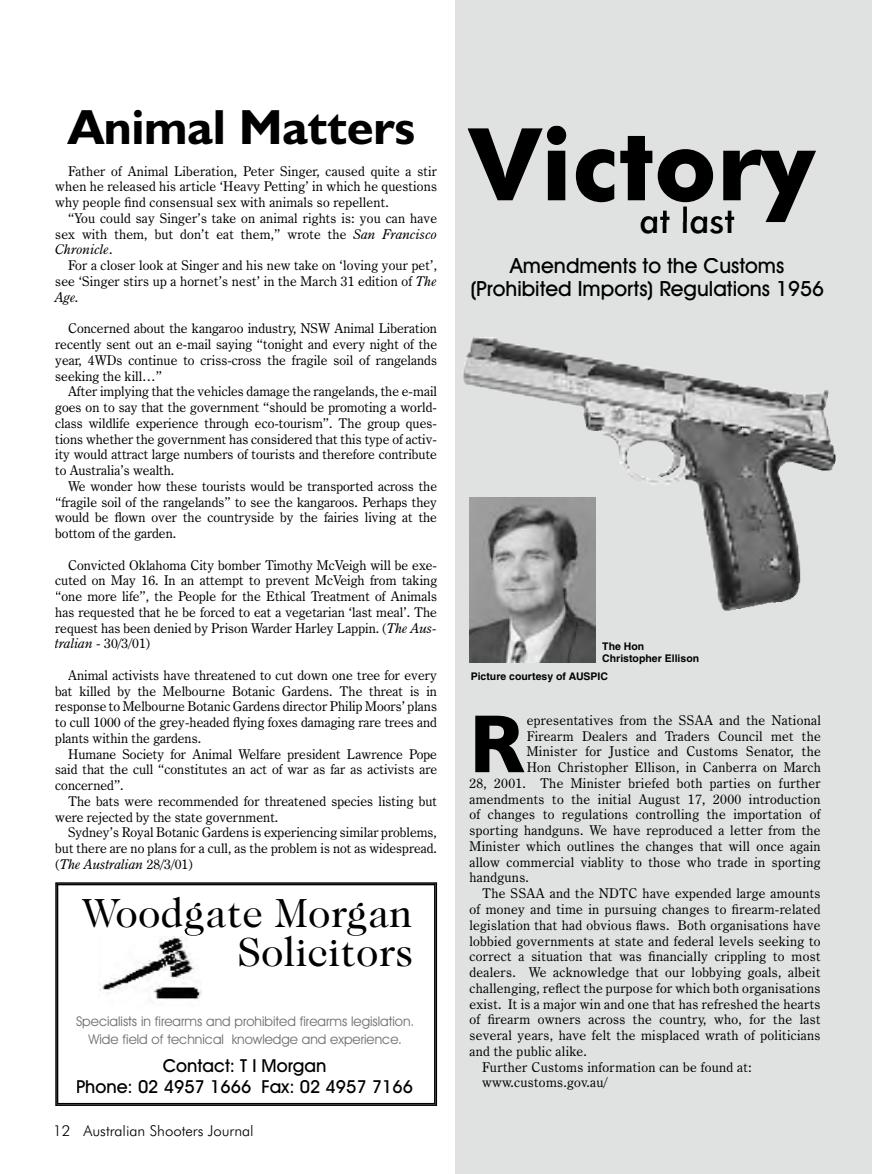
<style>
.page{position:relative;width:872px;height:1174px;background:#fff}
.page>*{position:absolute;margin:0;border:0;box-sizing:border-box;transform-origin:0 0}
.t1{font:700 100.5px "Futura BT";color:#000}
.t2{font:700 82.65px "Humanist 521 BT";color:#000}
.t3{font:700 49.5px "Humanist 521 BT";color:#000}
.t4{font:41.4px/39px "Caslon 224 IT Cby BT";color:#000;text-align:right}
.t5{font:500 34.5px "Futura BT";color:#000}
.t6{font:500 21px/22.5px "Avant Garde IT Cby BT";color:#000;text-align:center}
.t7{font:500 18px/21.6px "Avant Garde IT Cby BT";color:#000;text-align:center}
.t8{font:300 15px "Futura BT";color:#000}
.t9{font:13.5px/15.8px "Century Oldstyle BT";letter-spacing:.02em;color:#000;text-align:justify}
.t10{font:13.5px/18px "Avant Garde IT Cby BT";color:#6f6f6f;text-align:center}
.t11{font:13.5px/15.8px "Century Oldstyle BT";color:#000}
.t12{font:700 10.5px/12px "Helvetica";color:#000}
.s1{font-style:italic}
</style>
<div class="page">
<svg style="left:55px;top:882px;width:382px;height:224px;background:#303030"></svg>
<svg style="left:57px;top:883px;width:378px;height:221px"></svg>
<img style="left:98px;top:935px;width:103px;height:73px">
<div style="left:455px;top:0;width:417px;height:1174px;background:#e0e1e1"></div>
<div style="left:163px;top:1058px;width:162px;height:17px;background:#fff"></div>
<div style="left:77px;top:1080px;width:335px;height:13px;background:#fff"></div>
<img style="left:469px;top:518px;width:126px;height:144px">
<svg style="left:82px;top:896px;width:330px;height:39px"></svg>
<img style="left:98px;top:932px;width:103px;height:3px">
<div style="left:240px;top:935px;width:171px;height:31px;background:#fff"></div>
<hr style="left:240px;top:935px;width:171px;height:1px;background:#000">
<svg style="left:641px;top:206px;width:93px;height:16px"></svg>
<img style="left:463px;top:337px;width:373px;height:181px">
<h3 class="t3" style="left:68px;top:96px;width:348px">Animal Matters</h3>
<p class="t9" style="left:55px;top:163px;width:383px;text-indent:13px">Father of Animal Liberation, Peter Singer, caused quite a stir when he released his article ‘Heavy Petting’ in which he questions why people find consensual sex with animals so repellent.</p>
<p class="t9" style="left:55px;top:210px;width:383px;text-indent:13px">“You could say Singer’s take on animal rights is: you can have sex with them, but don’t eat them,” wrote the <span class="s1">San Francisco Chronicle</span>.</p>
<p class="t9" style="left:55px;top:257px;width:383px;text-indent:13px">For a closer look at Singer and his new take on ‘loving your pet’, see ‘Singer stirs up a hornet’s nest’ in the March 31 edition of <span class="s1">The Age.</span></p>
<p class="t9" style="left:55px;top:320px;width:383px;text-indent:13px">Concerned about the kangaroo industry, NSW Animal Liberation recently sent out an e-mail saying “tonight and every night of the year, 4WDs continue to criss-cross the fragile soil of rangelands seeking the kill…”</p>
<p class="t9" style="left:55px;top:383px;width:383px;text-indent:13px">After implying that the vehicles damage the rangelands, the e-mail goes on to say that the government “should be promoting a world&shy;class wildlife experience through eco-tourism”. The group ques&shy;tions whether the government has considered that this type of activ&shy;ity would attract large numbers of tourists and therefore contribute to Australia’s wealth.</p>
<p class="t9" style="left:55px;top:478px;width:383px;text-indent:13px">We wonder how these tourists would be transported across the “fragile soil of the rangelands” to see the kangaroos. Perhaps they would be flown over the countryside by the fairies living at the bottom of the garden.</p>
<p class="t9" style="left:55px;top:557px;width:383px;text-indent:13px">Convicted Oklahoma City bomber Timothy McVeigh will be exe&shy;cuted on May 16. In an attempt to prevent McVeigh from taking “one more life”, the People for the Ethical Treatment of Animals has requested that he be forced to eat a vegetarian ‘last meal’. The request has been denied by Prison Warder Harley Lappin. (<span class="s1">The Aus&shy;tralian</span> - 30/3/01)</p>
<p class="t9" style="left:55px;top:667px;width:383px;text-indent:13px">Animal activists have threatened to cut down one tree for every bat killed by the Melbourne Botanic Gardens. The threat is in response to Melbourne Botanic Gardens director Philip Moors’ plans to cull 1000 of the grey-headed flying foxes damaging rare trees and plants within the gardens.</p>
<p class="t9" style="left:55px;top:746px;width:383px;text-indent:13px">Humane Society for Animal Welfare president Lawrence Pope said that the cull “constitutes an act of war as far as activists are concerned”.</p>
<p class="t11" style="left:55px;top:793px;width:383px;text-indent:13px">The bats were recommended for threatened species listing but were rejected by the state government.</p>
<p class="t9" style="left:55px;top:824px;width:383px;text-indent:13px">Sydney’s Royal Botanic Gardens is experiencing similar problems, but there are no plans for a cull, as the problem is not as widespread. (<span class="s1">The Australian</span> 28/3/01)</p>
<h3 class="t4" style="left:82px;top:892px;width:332px">Woodgate Morgan<br>Solicitors</h3>
<p class="t10" style="left:76px;top:1012px;width:340px">Specialists in firearms and prohibited firearms legislation.<br>Wide field of technical knowledge and experience.</p>
<h3 class="t7" style="left:76px;top:1054px;width:338px">Contact: T I Morgan<br>Phone: 02 4957 1666 Fax: 02 4957 7166</h3>
<p class="t8" style="left:53px;top:1122px;width:202px">12 Australian Shooters Journal</p>
<h1 class="t1" style="left:469px;top:103px;width:347px">Victory</h1>
<h3 class="t5" style="left:639px;top:199px;width:97px">at last</h3>
<h3 class="t6" style="left:470px;top:254px;width:355px">Amendments to the Customs (Prohibited Imports) Regulations 1956</h3>
<p class="t12" style="left:602px;top:640px;width:98px">The Hon<br>Christopher Ellison</p>
<p class="t12" style="left:471px;top:670px;width:139px">Picture courtesy of AUSPIC</p>
<h2 class="t2" style="left:469px;top:692px;width:55px">R</h2>
<p class="t9" style="left:527px;top:712px;width:296px">epresentatives from the SSAA and the National</p>
<p class="t9" style="left:527px;top:728px;width:296px">Firearm Dealers and Traders Council met the</p>
<p class="t9" style="left:527px;top:743px;width:296px">Minister for Justice and Customs Senator, the</p>
<p class="t9" style="left:527px;top:759px;width:295px">Hon Christopher Ellison, in Canberra on March</p>
<p class="t9" style="left:469px;top:775px;width:353px">28, 2001. The Minister briefed both parties on further</p>
<p class="t9" style="left:469px;top:791px;width:353px">amendments to the initial August 17, 2000 introduction</p>
<p class="t9" style="left:469px;top:806px;width:352px">of changes to regulations controlling the importation of</p>
<p class="t9" style="left:469px;top:822px;width:353px">sporting handguns. We have reproduced a letter from the</p>
<p class="t9" style="left:469px;top:838px;width:353px">Minister which outlines the changes that will once again</p>
<p class="t9" style="left:469px;top:854px;width:353px">allow commercial viablity to those who trade in sporting</p>
<p class="t9" style="left:469px;top:869px;width:61px">handguns.</p>
<p class="t9" style="left:482px;top:885px;width:340px">The SSAA and the NDTC have expended large amounts</p>
<p class="t9" style="left:469px;top:901px;width:353px">of money and time in pursuing changes to firearm-related</p>
<p class="t9" style="left:469px;top:917px;width:352px">legislation that had obvious flaws. Both organisations have</p>
<p class="t9" style="left:469px;top:932px;width:353px">lobbied governments at state and federal levels seeking to</p>
<p class="t9" style="left:469px;top:948px;width:353px">correct a situation that was financially crippling to most</p>
<p class="t9" style="left:469px;top:964px;width:353px">dealers. We acknowledge that our lobbying goals, albeit</p>
<p class="t9" style="left:469px;top:980px;width:353px">challenging, reflect the purpose for which both organisations</p>
<p class="t9" style="left:469px;top:995px;width:353px">exist. It is a major win and one that has refreshed the hearts</p>
<p class="t9" style="left:469px;top:1011px;width:353px">of firearm owners across the country, who, for the last</p>
<p class="t9" style="left:469px;top:1027px;width:353px">several years, have felt the misplaced wrath of politicians</p>
<p class="t9" style="left:469px;top:1043px;width:119px">and the public alike.</p>
<p class="t9" style="left:482px;top:1058px;width:271px">Further Customs information can be found at:</p>
<p class="t9" style="left:482px;top:1074px;width:127px">www.customs.gov.au/</p>
</div>
